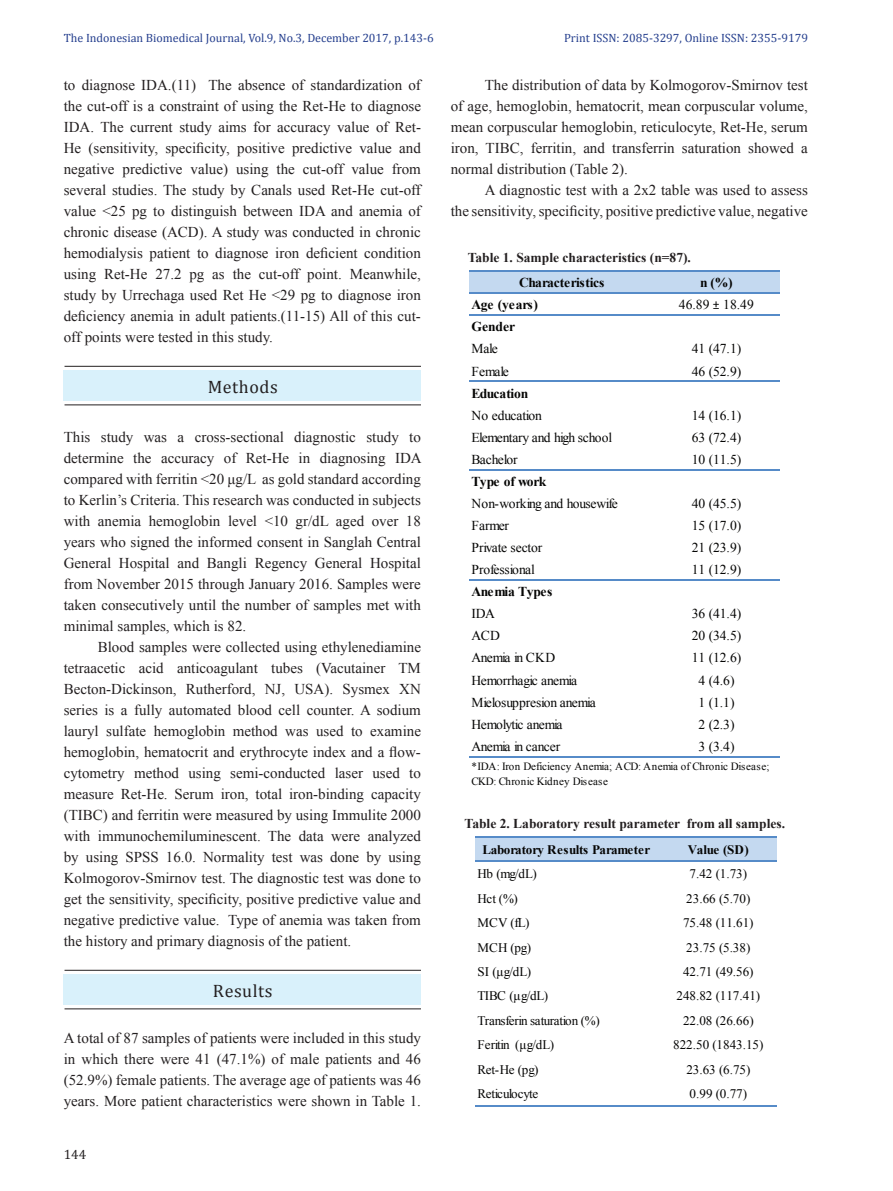
<style>
.page{position:relative;width:893px;height:1191px;background:#fff}
.page>*{position:absolute;margin:0;border:0;box-sizing:border-box;transform-origin:0 0}
.t1{font:18px "Cambria";letter-spacing:.03em;color:#231f20}
.t2{font:15px/21px "Times New Roman";color:#231f20;text-align:justify}
.t3{font:13.65px "Times New Roman";letter-spacing:-.005em;color:#050504}
.t4{font:13.65px "Times New Roman";letter-spacing:-.025em;color:#050504}
.t5{font:700 13.65px "Times New Roman";letter-spacing:-.02em;color:#050504}
.t6{font:13.65px "Times New Roman";letter-spacing:-.035em;color:#050504}
.t7{font:13.65px "Times New Roman";letter-spacing:-.06em;color:#050504}
.t8{font:13.65px "Times New Roman";letter-spacing:-.05em;color:#050504}
.t9{font:700 13.65px "Times New Roman";color:#050504}
.t10{font:700 13.65px "Times New Roman";letter-spacing:-.04em;color:#050504}
.t11{font:700 13.5px "Times New Roman";color:#231f20}
.t12{font:13.5px "Cambria";color:#231f20}
.t13{font:13.05px "Times New Roman";color:#050504}
.t14{font:700 13.05px "Times New Roman";letter-spacing:-.02em;color:#050504}
.t15{font:13.05px "Times New Roman";letter-spacing:-.02em;color:#050504}
.t16{font:13.05px "Times New Roman";letter-spacing:-.025em;color:#050504}
.t17{font:12px "Cambria";color:#253f8e}
.t18{font:11.1px/14.4px "Times New Roman";letter-spacing:.015em;color:#050504}
.s1{font-family:"Calibri"}
</style>
<div class="page">
<hr style="left:65px;top:366px;width:356px;height:1px;background:#231f20">
<hr style="left:65px;top:404px;width:356px;height:1px;background:#231f20">
<div style="left:64px;top:371px;width:357px;height:30px;background:#d9f1fb"></div>
<hr style="left:65px;top:970px;width:356px;height:1px;background:#231f20">
<hr style="left:65px;top:1008px;width:356px;height:1px;background:#231f20">
<div style="left:64px;top:974px;width:357px;height:31px;background:#d9f1fb"></div>
<div style="left:469px;top:271px;width:310px;height:23px;background:#c4d9f0"></div>
<hr style="left:469px;top:270px;width:310px;height:2px;background:#568bc8">
<hr style="left:469px;top:292px;width:310px;height:2px;background:#568bc8">
<hr style="left:469px;top:314px;width:310px;height:2px;background:#568bc8">
<hr style="left:469px;top:381px;width:310px;height:1px;background:#568bc8">
<hr style="left:469px;top:469px;width:310px;height:1px;background:#568bc8">
<hr style="left:469px;top:579px;width:310px;height:2px;background:#568bc8">
<hr style="left:469px;top:756px;width:310px;height:1px;background:#568bc8">
<div style="left:475px;top:836px;width:301px;height:26px;background:#c4d9f0"></div>
<hr style="left:475px;top:835px;width:301px;height:2px;background:#568bc8">
<hr style="left:475px;top:860px;width:301px;height:2px;background:#568bc8">
<hr style="left:475px;top:1104px;width:301px;height:2px;background:#568bc8">
<p class="t17" style="left:64px;top:34px;width:371px">The Indonesian Biomedical Journal, Vol.9, No.3, December 2017, p.143-6</p>
<p class="t17" style="left:564px;top:34px;width:245px">Print ISSN: 2085-3297, Online ISSN: 2355-9179</p>
<p class="t2" style="left:64px;top:76px;width:359px">to diagnose IDA.(11) The absence of standardization of the cut-off is a constraint of using the Ret-He to diagnose IDA. The current study aims for accuracy value of Ret-He (sensitivity, specificity, positive predictive value and negative predictive value) using the cut-off value from several studies. The study by Canals used Ret-He cut-off value &lt;25 pg to distinguish between IDA and anemia of chronic disease (ACD). A study was conducted in chronic hemodialysis patient to diagnose iron deficient condition using Ret-He 27.2 pg as the cut-off point. Meanwhile, study by Urrechaga used Ret He &lt;29 pg to diagnose iron deficiency anemia in adult patients.(11-15) All of this cut&shy;off points were tested in this study.</p>
<p class="t1" style="left:208px;top:380px;width:72px">Methods</p>
<p class="t2" style="left:64px;top:428px;width:359px">This study was a cross-sectional diagnostic study to determine the accuracy of Ret-He in diagnosing IDA compared with ferritin &lt;20 μg/L as gold standard according to Kerlin’s Criteria. This research was conducted in subjects with anemia hemoglobin level &lt;10 gr/dL aged over 18 years who signed the informed consent in Sanglah Central General Hospital and Bangli Regency General Hospital from November 2015 through January 2016. Samples were taken consecutively until the number of samples met with minimal samples, which is 82.</p>
<p class="t2" style="left:64px;top:638px;width:359px;text-indent:34px">Blood samples were collected using ethylenediamine tetraacetic acid anticoagulant tubes (Vacutainer TM Becton-Dickinson, Rutherford, NJ, USA). Sysmex XN series is a fully automated blood cell counter. A sodium lauryl sulfate hemoglobin method was used to examine hemoglobin, hematocrit and erythrocyte index and a flow&shy;cytometry method using semi-conducted laser used to measure Ret-He. Serum iron, total iron-binding capacity (TIBC) and ferritin were measured by using Immulite 2000 with immunochemiluminescent. The data were analyzed by using SPSS 16.0. Normality test was done by using Kolmogorov-Smirnov test. The diagnostic test was done to get the sensitivity, specificity, positive predictive value and negative predictive value. Type of anemia was taken from the history and primary diagnosis of the patient.</p>
<p class="t1" style="left:213px;top:984px;width:61px">Results</p>
<p class="t2" style="left:64px;top:1029px;width:359px">A total of 87 samples of patients were included in this study in which there were 41 (47.1%) of male patients and 46 (52.9%) female patients. The average age of patients was 46 years. More patient characteristics were shown in Table 1.</p>
<p class="t12" style="left:64px;top:1146px;width:24px">144</p>
<p class="t2" style="left:451px;top:76px;width:359px;text-indent:34px">The distribution of data by Kolmogorov-Smirnov test of age, hemoglobin, hematocrit, mean corpuscular volume, mean corpuscular hemoglobin, reticulocyte, Ret-He, serum iron, TIBC, ferritin, and transferrin saturation showed a normal distribution (Table 2).</p>
<p class="t2" style="left:451px;top:181px;width:359px;text-align:right">A diagnostic test with a 2x2 table was used to assess<br>the sensitivity, specificity, positive predictive value, negative</p>
<p class="t11" style="left:468px;top:248px;width:225px">Table 1. Sample characteristics (n=87).</p>
<p class="t5" style="left:519px;top:278px;width:87px">Characteristics</p>
<p class="t5" style="left:700px;top:278px;width:34px">n (%)</p>
<p class="t9" style="left:471px;top:300px;width:68px">Age (years)</p>
<p class="t3" style="left:679px;top:300px;width:76px">46.89 <span class="s1">±</span> 18.49</p>
<p class="t5" style="left:471px;top:322px;width:45px">Gender</p>
<p class="t3" style="left:471px;top:344px;width:28px">Male</p>
<p class="t3" style="left:692px;top:344px;width:51px">41 (47.1)</p>
<p class="t3" style="left:471px;top:366px;width:39px">Female</p>
<p class="t3" style="left:692px;top:366px;width:51px">46 (52.9)</p>
<p class="t5" style="left:471px;top:388px;width:58px">Education</p>
<p class="t3" style="left:471px;top:410px;width:72px">No education</p>
<p class="t3" style="left:692px;top:410px;width:51px">14 (16.1)</p>
<p class="t4" style="left:471px;top:432px;width:142px">Elementary and high school</p>
<p class="t3" style="left:692px;top:432px;width:51px">63 (72.4)</p>
<p class="t3" style="left:471px;top:454px;width:48px">Bachelor</p>
<p class="t3" style="left:692px;top:454px;width:51px">10 (11.5)</p>
<p class="t10" style="left:471px;top:476px;width:76px">Type of work</p>
<p class="t4" style="left:471px;top:498px;width:148px">Non-working and housewife</p>
<p class="t3" style="left:692px;top:498px;width:51px">40 (45.5)</p>
<p class="t3" style="left:471px;top:520px;width:39px">Farmer</p>
<p class="t3" style="left:692px;top:520px;width:51px">15 (17.0)</p>
<p class="t3" style="left:471px;top:542px;width:72px">Private sector</p>
<p class="t3" style="left:692px;top:542px;width:51px">21 (23.9)</p>
<p class="t3" style="left:471px;top:565px;width:65px">Professional</p>
<p class="t3" style="left:692px;top:565px;width:51px">11 (12.9)</p>
<p class="t5" style="left:471px;top:587px;width:83px">Anemia Types</p>
<p class="t3" style="left:471px;top:609px;width:25px">IDA</p>
<p class="t3" style="left:692px;top:609px;width:51px">36 (41.4)</p>
<p class="t3" style="left:471px;top:631px;width:30px">ACD</p>
<p class="t3" style="left:692px;top:631px;width:51px">20 (34.5)</p>
<p class="t8" style="left:471px;top:653px;width:85px">Anemia in CKD</p>
<p class="t3" style="left:692px;top:653px;width:51px">11 (12.6)</p>
<p class="t6" style="left:471px;top:675px;width:107px">Hemorrhagic anemia</p>
<p class="t3" style="left:698px;top:675px;width:38px">4 (4.6)</p>
<p class="t3" style="left:471px;top:697px;width:126px">Mielosuppresion anemia</p>
<p class="t3" style="left:699px;top:697px;width:38px">1 (1.1)</p>
<p class="t7" style="left:471px;top:719px;width:93px">Hemolytic anemia</p>
<p class="t3" style="left:699px;top:719px;width:38px">2 (2.3)</p>
<p class="t6" style="left:471px;top:741px;width:90px">Anemia in cancer</p>
<p class="t3" style="left:698px;top:741px;width:38px">3 (3.4)</p>
<p class="t18" style="left:471px;top:760px;width:300px">*IDA: Iron Deficiency Anemia; ACD: Anemia of Chronic Disease;<br>CKD: Chronic Kidney Disease</p>
<p class="t11" style="left:465px;top:813px;width:322px">Table 2. Laboratory result parameter from all samples.</p>
<p class="t14" style="left:482px;top:845px;width:169px">Laboratory Results Parameter</p>
<p class="t14" style="left:688px;top:845px;width:62px">Value (SD)</p>
<p class="t13" style="left:478px;top:869px;width:61px">Hb (mg/dL)</p>
<p class="t13" style="left:690px;top:869px;width:59px">7.42 (1.73)</p>
<p class="t13" style="left:478px;top:893px;width:42px">Hct (%)</p>
<p class="t13" style="left:686px;top:893px;width:66px">23.66 (5.70)</p>
<p class="t13" style="left:478px;top:918px;width:53px">MCV (fL)</p>
<p class="t13" style="left:683px;top:918px;width:72px">75.48 (11.61)</p>
<p class="t13" style="left:478px;top:942px;width:55px">MCH (pg)</p>
<p class="t13" style="left:686px;top:942px;width:66px">23.75 (5.38)</p>
<p class="t13" style="left:478px;top:967px;width:55px">SI (μg/dL)</p>
<p class="t13" style="left:683px;top:967px;width:72px">42.71 (49.56)</p>
<p class="t13" style="left:478px;top:991px;width:72px">TIBC (μg/dL)</p>
<p class="t13" style="left:676px;top:991px;width:85px">248.82 (117.41)</p>
<p class="t15" style="left:478px;top:1015px;width:124px">Transferin saturation (%)</p>
<p class="t13" style="left:683px;top:1015px;width:72px">22.08 (26.66)</p>
<p class="t13" style="left:478px;top:1040px;width:78px">Feritin (μg/dL)</p>
<p class="t13" style="left:673px;top:1040px;width:92px">822.50 (1843.15)</p>
<p class="t13" style="left:478px;top:1064px;width:62px">Ret-He (pg)</p>
<p class="t13" style="left:686px;top:1064px;width:66px">23.63 (6.75)</p>
<p class="t16" style="left:478px;top:1089px;width:62px">Reticulocyte</p>
<p class="t13" style="left:690px;top:1089px;width:59px">0.99 (0.77)</p>
</div>
